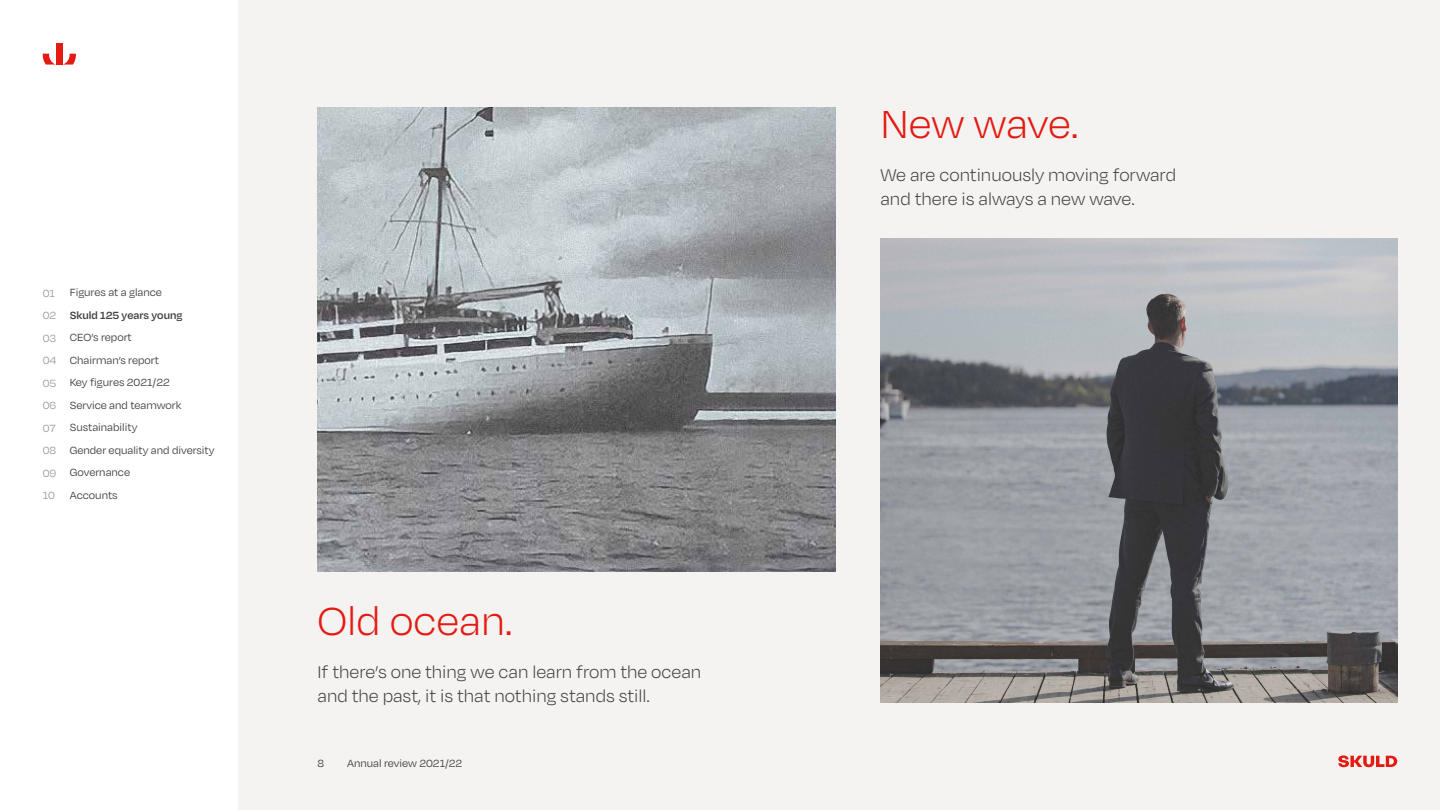
<style>
.page{position:relative;width:1440px;height:810px;background:#f5f3f2}
.page>*{position:absolute;margin:0;border:0;box-sizing:border-box;transform-origin:0 0}
.t1{font:300 45px "Degular";color:#e41b13}
.t2{font:300 19.5px/24px "Degular";color:#424243}
.t3{font:12px/22.5px "Degular";color:#424243}
.t4{font:12px/22.5px "Degular";color:#9d9d9c}
.t5{font:600 12px "Degular";color:#424243}
</style>
<div class="page">
<div style="left:0;top:0;width:238px;height:810px;background:#fff"></div>
<svg style="left:43px;top:54px;width:13px;height:11px"></svg>
<svg style="left:63px;top:54px;width:13px;height:11px"></svg>
<div style="left:56px;top:43px;width:7px;height:22px;background:#e41b13"></div>
<svg style="left:1338px;top:755px;width:59px;height:12px"></svg>
<img style="left:318px;top:107px;width:518px;height:464px">
<img style="left:880px;top:238px;width:517px;height:464px">
<p class="t4" style="left:43px;top:281px;width:15px">01<br>02<br>03<br>04<br>05<br>06<br>07<br>08<br>09<br>10</p>
<p class="t3" style="left:70px;top:281px;width:94px">Figures at a glance</p>
<p class="t5" style="left:70px;top:308px;width:114px">Skuld 125 years young</p>
<p class="t3" style="left:70px;top:326px;width:146px">CEO’s report<br>Chairman’s report<br>Key figures 2021/22<br>Service and teamwork<br>Sustainability<br>Gender equality and diversity<br>Governance<br>Accounts</p>
<h1 class="t1" style="left:318px;top:595px;width:197px">Old ocean.</h1>
<h2 class="t2" style="left:318px;top:660px;width:385px">If there’s one thing we can learn from the ocean and the past, it is that nothing stands still.</h2>
<p class="t3" style="left:318px;top:752px;width:8px">8</p>
<p class="t3" style="left:347px;top:752px;width:117px">Annual review 2021/22</p>
<h1 class="t1" style="left:880px;top:97px;width:200px">New wave.</h1>
<h2 class="t2" style="left:880px;top:162px;width:297px">We are continuously moving forward and there is always a new wave.</h2>
</div>
